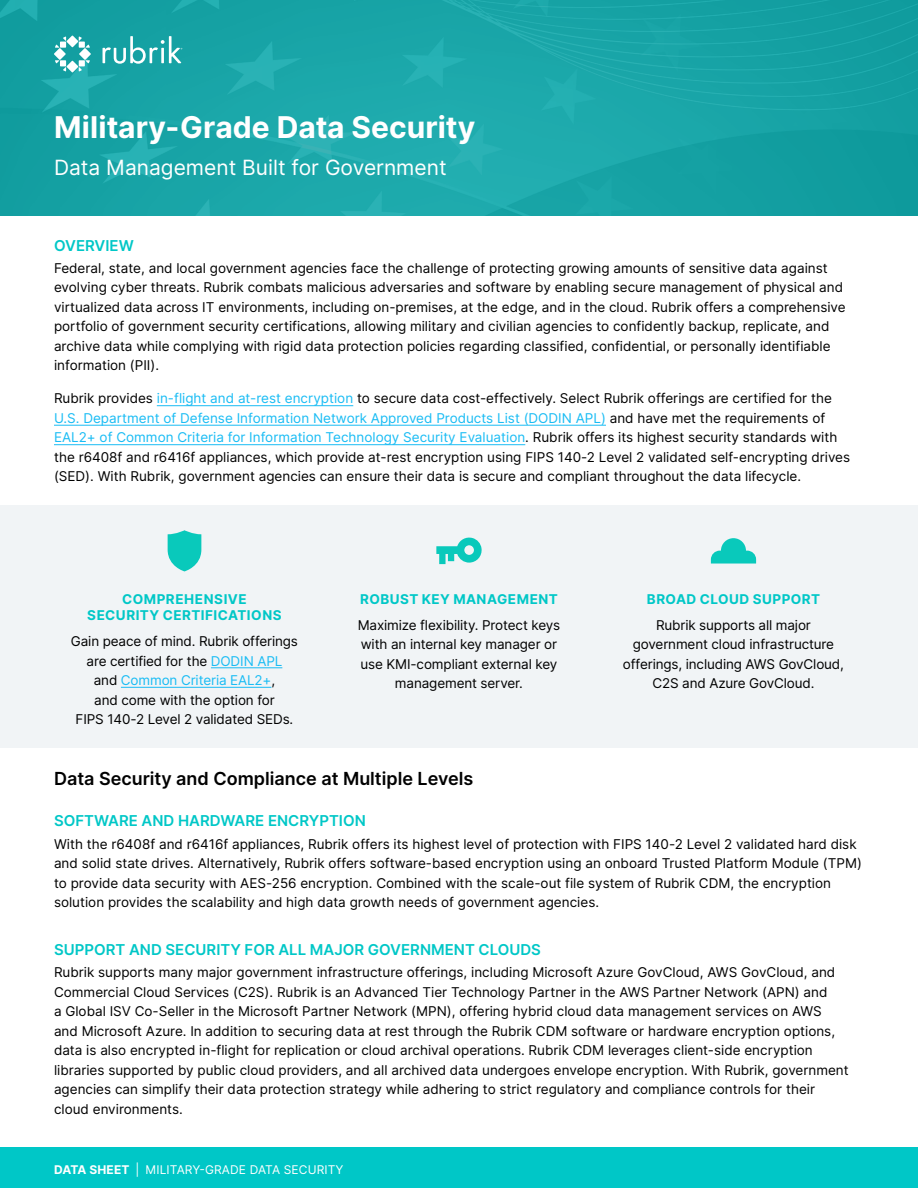
<style>
.page{position:relative;width:918px;height:1188px;background:#fff}
.page>*{position:absolute;margin:0;border:0;box-sizing:border-box;transform-origin:0 0}
.DATA_title{font:700 30px "Inter";color:#fff}
.DATA_subtitle{font:21px "Inter";color:#fff}
.DATA_h1{font:600 18px "Inter";color:#000}
.t1{font:600 15px "Inter";color:#00c7c7}
.DATA_txt{font:13.5px/19.5px "Inter";color:#000}
.DATA_icon_text{font:13.5px/19.5px "Inter";letter-spacing:-.01em;color:#000;text-align:center}
.DATA_icon_header{font:700 13.5px/16.2px "Inter";letter-spacing:.035em;color:#00c7c7;text-align:center}
.t2{font:12px "Inter";letter-spacing:.01em;color:#fff}
.s1{color:#19bcf4}
.s2{font-weight:700}
</style>
<div class="page">
<div style="left:0;top:0;width:918px;height:216px;background:#18a4a6"></div>
<svg style="left:67px;top:36px;width:11px;height:11px"></svg>
<svg style="left:67px;top:61px;width:11px;height:11px"></svg>
<svg style="left:79px;top:48px;width:12px;height:12px"></svg>
<svg style="left:55px;top:36px;width:11px;height:12px"></svg>
<svg style="left:79px;top:60px;width:11px;height:12px"></svg>
<svg style="left:55px;top:60px;width:11px;height:12px"></svg>
<svg style="left:79px;top:36px;width:11px;height:12px"></svg>
<svg style="left:54px;top:48px;width:12px;height:12px"></svg>
<svg style="left:103px;top:36px;width:79px;height:28px"></svg>
<div style="left:0;top:1148px;width:918px;height:40px;background:#00c7c7"></div>
<div style="left:0;top:506px;width:918px;height:242px;background:#f1f4f6"></div>
<hr style="left:157px;top:405px;width:196px;height:1px;background:#19bcf4">
<hr style="left:54px;top:425px;width:552px;height:1px;background:#19bcf4">
<hr style="left:54px;top:444px;width:471px;height:1px;background:#19bcf4">
<hr style="left:211px;top:667px;width:71px;height:1px;background:#19bcf4">
<hr style="left:121px;top:687px;width:150px;height:1px;background:#19bcf4">
<svg style="left:711px;top:538px;width:45px;height:26px"></svg>
<svg style="left:168px;top:530px;width:33px;height:41px"></svg>
<svg style="left:436px;top:537px;width:46px;height:27px"></svg>
<p class="DATA_title" style="left:54px;top:105px;width:423px">Military-Grade Data Security</p>
<p class="DATA_subtitle" style="left:54px;top:152px;width:394px">Data Management Built for Government</p>
<p class="t1" style="left:54px;top:234px;width:81px">OVERVIEW</p>
<p class="DATA_txt" style="left:54px;top:258px;width:793px">Federal, state, and local government agencies face the challenge of protecting growing amounts of sensitive data against evolving cyber threats. Rubrik combats malicious adversaries and software by enabling secure management of physical and virtualized data across IT environments, including on-premises, at the edge, and in the cloud. Rubrik offers a comprehensive portfolio of government security certifications, allowing military and civilian agencies to confidently backup, replicate, and archive data while complying with rigid data protection policies regarding classified, confidential, or personally identifiable information (PII).</p>
<p class="DATA_txt" style="left:54px;top:389px;width:780px">Rubrik provides <span class="s1">in-flight and at-rest encryption</span> to secure data cost-effectively. Select Rubrik offerings are certified for the<br><span class="s1">U.S. Department of Defense I nformation Network Approved Products List (DODI N APL)</span> and have met the requirements of<br><span class="s1">EAL</span></p>
<p class="DATA_txt" style="left:54px;top:428px;width:798px;text-indent:25px"><span class="s1">2+ of Common Criteria for I nformation Technology Security Evaluation</span>. Rubrik offers its highest security standards with the r6408f and r6416f appliances, which provide at-rest encryption using FI PS 140-2 Level 2 validated self-encrypting drives (SED). With Rubrik, government agencies can ensure their data is secure and compliant throughout the data lifecycle.</p>
<p class="DATA_icon_header" style="left:87px;top:590px;width:196px">COMPREHENSIVE<br>SECURITY CERTIFICATIONS</p>
<p class="DATA_icon_text" style="left:71px;top:631px;width:229px">Gain peace of mind. Rubrik offerings are certified for the <span class="s1">DODI N APL<br></span>and <span class="s1">Common Criteria EAL2+</span>,<br>and come with the option for<br>FI PS 140-2 Level 2 validated SEDs.</p>
<p class="DATA_icon_header" style="left:360px;top:590px;width:199px">ROBUST KEY MANAGEMENT</p>
<p class="DATA_icon_text" style="left:358px;top:615px;width:204px">Maximize flexibility. Protect keys with an internal key manager or use KMI -compliant external key management server.</p>
<p class="DATA_icon_header" style="left:647px;top:590px;width:175px">BROAD CLOUD SUPPORT</p>
<p class="DATA_icon_text" style="left:623px;top:615px;width:223px">Rubrik supports all major government cloud infrastructure offerings, including AWS GovCloud,<br>C2S and Azure GovCloud.</p>
<p class="DATA_h1" style="left:54px;top:765px;width:421px">Data Security and Compliance at Multiple Levels</p>
<p class="t1" style="left:54px;top:810px;width:313px">SOFTWARE AND HARDWARE ENCRYPTION</p>
<p class="DATA_txt" style="left:54px;top:834px;width:809px">With the r6408f and r6416f appliances, Rubrik offers its highest level of protection with FI PS 140-2 Level 2 validated hard disk and solid state drives. Alternatively, Rubrik offers software-based encryption using an onboard Trusted Platform Module (TPM) to provide data security with AES-256 encryption. Combined with the scale-out file system of Rubrik CD M, the encryption solution provides the scalability and high data growth needs of government agencies.</p>
<p class="t1" style="left:54px;top:938px;width:488px">SUPPORT AND SECURITY FOR ALL MAJOR GOVERNMENT CLOUDS</p>
<p class="DATA_txt" style="left:54px;top:962px;width:796px">Rubrik supports many major government infrastructure offerings, including Microsoft Azure GovCloud, AWS GovCloud, and Commercial Cloud Services (C2S). Rubrik is an Advanced Tier Technology Partner in the AWS Partner Network (APN) and<br>a Global ISV Co-Seller in the Microsoft Partner Network (MPN), offering hybrid cloud data management services on AWS and Microsoft Azure. I n addition to securing data at rest through the Rubrik CD M software or hardware encryption options, data is also encrypted in-flight for replication or cloud archival operations. Rubrik CDM leverages client-side encryption libraries supported by public cloud providers, and all archived data undergoes envelope encryption. With Rubrik, government agencies can simplify their data protection strategy while adhering to strict regulatory and compliance controls for their cloud environments.</p>
<p class="t2" style="left:54px;top:1160px;width:291px"><span class="s2">DATA SHEET</span> | Military-Grade Data Security</p>
</div>
